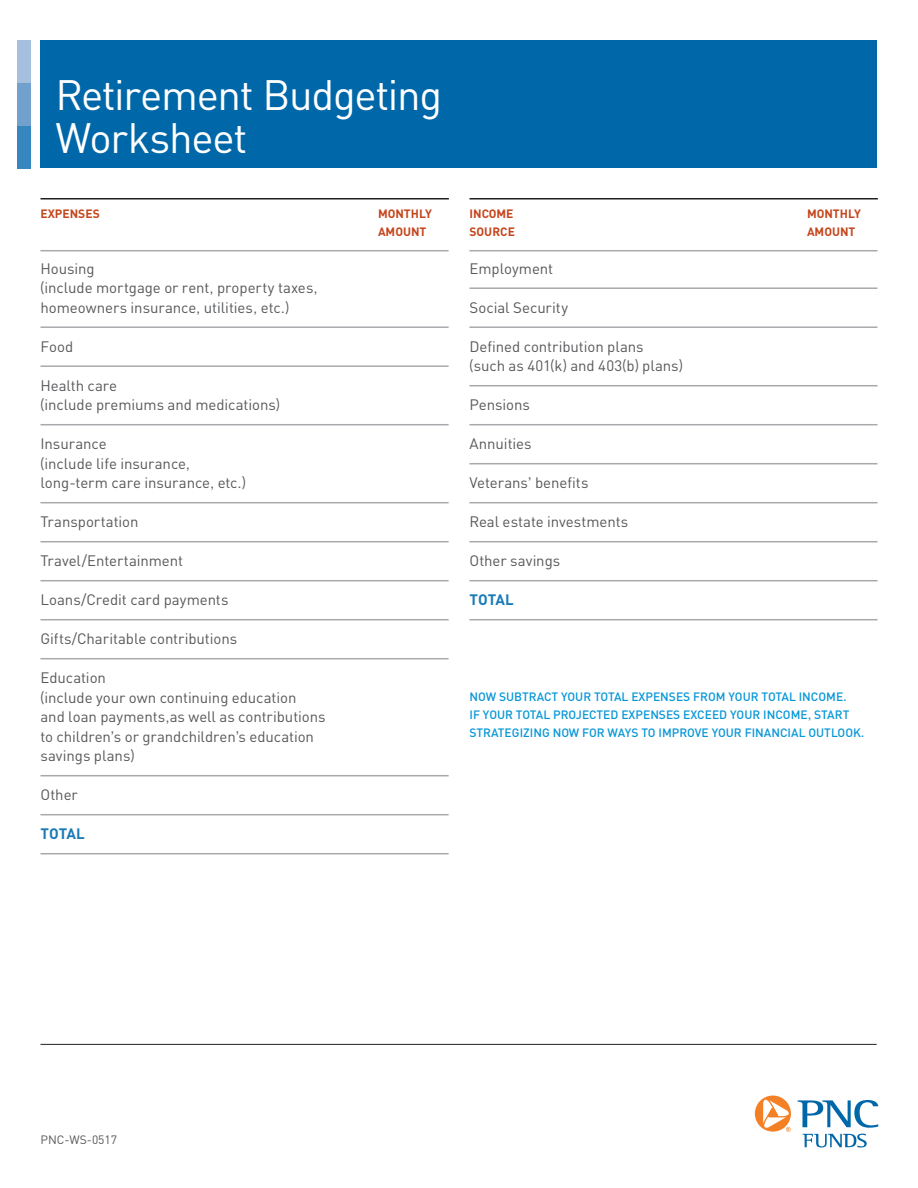
<style>
.page{position:relative;width:918px;height:1188px;background:#fff}
.page>*{position:absolute;margin:0;border:0;box-sizing:border-box;transform-origin:0 0}
.t1{font:42px/43.5px "PNC Sans";letter-spacing:-.03em;color:#fff}
.DARKBLUE_BULLET{font:15px/19.5px "PNC Sans";letter-spacing:-.005em;color:#57585a}
.DARKBLUE_BULLET-2{font:700 15px "PNC Sans";color:#1c7bb7}
.t2{font:500 12px/18px "PNC Sans";color:#0696d7}
.t3{font:700 12px/18px "PNC Sans";color:#c4461d}
.t4{font:12px "PNC Sans";color:#57585a}
</style>
<div class="page">
<div style="left:40px;top:40px;width:838px;height:128px;background:#0068a9"></div>
<div style="left:17px;top:40px;width:14px;height:43px;background:#a5c0df"></div>
<div style="left:17px;top:83px;width:14px;height:43px;background:#73a1ce"></div>
<div style="left:17px;top:126px;width:14px;height:42px;background:#3687bf"></div>
<hr style="left:40px;top:250px;width:409px;height:1px;background:#a8a9ad">
<hr style="left:40px;top:326px;width:409px;height:2px;background:#a8a9ad">
<hr style="left:40px;top:365px;width:409px;height:2px;background:#a8a9ad">
<hr style="left:40px;top:424px;width:409px;height:1px;background:#a8a9ad">
<hr style="left:40px;top:502px;width:409px;height:1px;background:#a8a9ad">
<hr style="left:40px;top:541px;width:409px;height:1px;background:#a8a9ad">
<hr style="left:40px;top:580px;width:409px;height:1px;background:#a8a9ad">
<hr style="left:40px;top:619px;width:409px;height:1px;background:#a8a9ad">
<hr style="left:40px;top:658px;width:409px;height:1px;background:#a8a9ad">
<hr style="left:40px;top:775px;width:409px;height:1px;background:#a8a9ad">
<hr style="left:40px;top:814px;width:409px;height:1px;background:#a8a9ad">
<hr style="left:40px;top:853px;width:409px;height:1px;background:#a8a9ad">
<hr style="left:470px;top:250px;width:408px;height:1px;background:#a8a9ad">
<hr style="left:470px;top:287px;width:408px;height:2px;background:#a8a9ad">
<hr style="left:470px;top:326px;width:408px;height:2px;background:#a8a9ad">
<hr style="left:470px;top:385px;width:408px;height:1px;background:#a8a9ad">
<hr style="left:470px;top:424px;width:408px;height:1px;background:#a8a9ad">
<hr style="left:470px;top:463px;width:408px;height:1px;background:#a8a9ad">
<hr style="left:470px;top:502px;width:408px;height:1px;background:#a8a9ad">
<hr style="left:470px;top:541px;width:408px;height:1px;background:#a8a9ad">
<hr style="left:470px;top:580px;width:408px;height:1px;background:#a8a9ad">
<hr style="left:470px;top:619px;width:408px;height:1px;background:#a8a9ad">
<hr style="left:40px;top:1044px;width:837px;height:1px;background:#231f20">
<hr style="left:40px;top:198px;width:409px;height:2px;background:#231f20">
<hr style="left:470px;top:198px;width:408px;height:2px;background:#231f20">
<svg style="left:798px;top:1100px;width:80px;height:28px"></svg>
<svg style="left:755px;top:1096px;width:36px;height:36px"></svg>
<svg style="left:802px;top:1134px;width:65px;height:14px"></svg>
<p class="t1" style="left:56px;top:72px;width:388px">Retirement Budgeting<br>Worksheet</p>
<p class="t3" style="left:40px;top:205px;width:61px">EXPENSES</p>
<p class="t3" style="left:378px;top:205px;width:55px">MONTHLY<br>AMOUNT</p>
<p class="DARKBLUE_BULLET" style="left:40px;top:259px;width:279px">Housing<br>(include mortgage or rent, property taxes, homeowners insurance, utilities, etc.)</p>
<p class="DARKBLUE_BULLET" style="left:40px;top:337px;width:34px">Food</p>
<p class="DARKBLUE_BULLET" style="left:40px;top:376px;width:241px">Health care<br>(include premiums and medications)</p>
<p class="DARKBLUE_BULLET" style="left:40px;top:434px;width:207px">Insurance<br>(include life insurance, long-term care insurance, etc.)</p>
<p class="DARKBLUE_BULLET" style="left:40px;top:512px;width:100px">Transportation</p>
<p class="DARKBLUE_BULLET" style="left:40px;top:551px;width:144px">Travel/Entertainment</p>
<p class="DARKBLUE_BULLET" style="left:40px;top:590px;width:190px">Loans/Credit card payments</p>
<p class="DARKBLUE_BULLET" style="left:40px;top:629px;width:198px">Gifts/Charitable contributions</p>
<p class="DARKBLUE_BULLET" style="left:40px;top:668px;width:287px">Education<br>(include your own continuing education<br>and loan payments,as well as contributions to children’s or grandchildren’s education savings plans)</p>
<p class="DARKBLUE_BULLET" style="left:40px;top:785px;width:39px">Other</p>
<p class="DARKBLUE_BULLET-2" style="left:40px;top:824px;width:46px">TOTAL</p>
<p class="t3" style="left:470px;top:205px;width:46px">INCOME</p>
<p class="t3" style="left:807px;top:205px;width:55px">MONTHLY</p>
<p class="t3" style="left:470px;top:223px;width:47px">SOURCE</p>
<p class="t3" style="left:807px;top:223px;width:50px">AMOUNT</p>
<p class="DARKBLUE_BULLET" style="left:470px;top:259px;width:85px">Employment</p>
<p class="DARKBLUE_BULLET" style="left:470px;top:298px;width:100px">Social Security</p>
<p class="DARKBLUE_BULLET" style="left:470px;top:337px;width:215px">Defined contribution plans (such as 401(k) and 403(b) plans)</p>
<p class="DARKBLUE_BULLET" style="left:470px;top:395px;width:62px">Pensions</p>
<p class="DARKBLUE_BULLET" style="left:470px;top:434px;width:64px">Annuities</p>
<p class="DARKBLUE_BULLET" style="left:470px;top:473px;width:121px">Veterans’ benefits</p>
<p class="DARKBLUE_BULLET" style="left:470px;top:512px;width:160px">Real estate investments</p>
<p class="DARKBLUE_BULLET" style="left:470px;top:551px;width:92px">Other savings</p>
<p class="DARKBLUE_BULLET-2" style="left:470px;top:590px;width:46px">TOTAL</p>
<p class="t2" style="left:470px;top:688px;width:397px">NOW SUBTRACT YOUR TOTAL EXPENSES FROM YOUR TOTAL INCOME.<br>IF YOUR TOTAL PROJECTED EXPENSES EXCEED YOUR INCOME, START<br>STRATEGIZING NOW FOR WAYS TO IMPROVE YOUR FINANCIAL OUTLOOK.</p>
<p class="t4" style="left:40px;top:1132px;width:78px">PNC-WS-0517</p>
</div>
